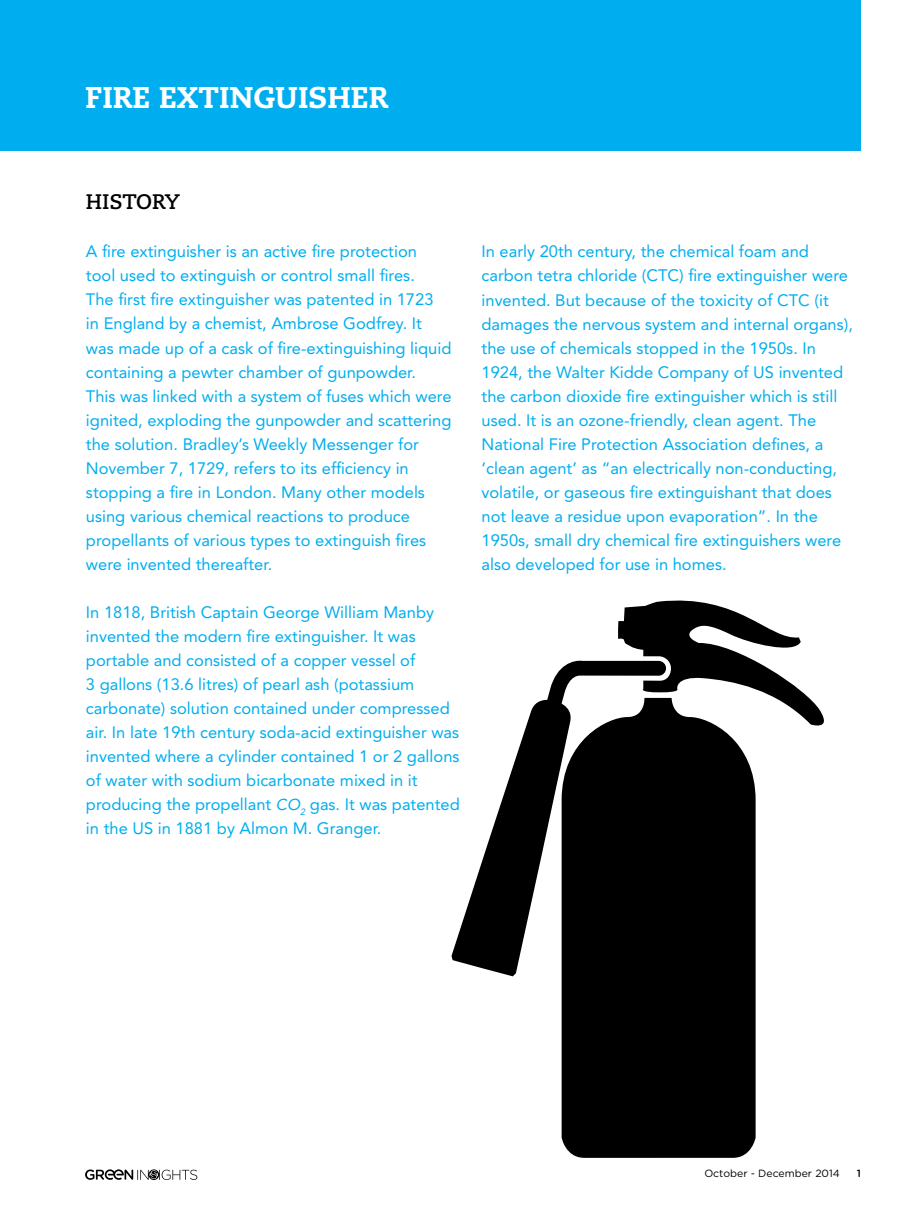
<style>
.page{position:relative;width:915px;height:1212px;background:#fff}
.page>*{position:absolute;margin:0;border:0;box-sizing:border-box;transform-origin:0 0}
.t1{font:800 30px "Caecilia LT Std";color:#fff}
.t2{font:700 21px "Caecilia LT Std";color:#000}
.t3{font:16.5px/24px "Avenir LT Std";color:#00aeef}
.t4{font:10.5px "Gotham Rounded";color:#000}
.t5{font:500 10.5px "Gotham Rounded";color:#000}
.s1{font-style:italic;font-size:15.75px}
</style>
<div class="page">
<svg style="left:85px;top:1169px;width:112px;height:11px"></svg>
<div style="left:561px;top:731px;width:194px;height:427px;background:#000"></div>
<svg style="left:618px;top:600px;width:206px;height:131px"></svg>
<svg style="left:548px;top:660px;width:117px;height:271px;fill:#000"></svg>
<svg style="left:451px;top:695px;width:122px;height:281px"></svg>
<div style="left:0;top:0;width:860px;height:151px;background:#00aeef"></div>
<h1 class="t1" style="left:85px;top:79px;width:304px">FIRE EXTINGUISHER</h1>
<p class="t2" style="left:86px;top:190px;width:96px">HISTORY</p>
<p class="t3" style="left:86px;top:240px;width:367px">A fire extinguisher is an active fire protection<br>tool used to extinguish or control small fires.<br>The first fire extinguisher was patented in 1723<br>in England by a chemist, Ambrose Godfrey. It was made up of a cask of fire-extinguishing liquid containing a pewter chamber of gunpowder.<br>This was linked with a system of fuses which were ignited, exploding the gunpowder and scattering the solution. Bradley’s Weekly Messenger for November 7, 1729, refers to its efficiency in stopping a fire in London. Many other models using various chemical reactions to produce propellants of various types to extinguish fires were invented thereafter.</p>
<p class="t3" style="left:86px;top:600px;width:375px">In 1818, British Captain George William Manby invented the modern fire extinguisher. It was portable and consisted of a copper vessel of<br>3 gallons (13.6 litres) of pearl ash (potassium carbonate) solution contained under compressed air. In late 19th century soda-acid extinguisher was invented where a cylinder contained 1 or 2 gallons of water with sodium bicarbonate mixed in it producing the propellant <span class="s1">CO</span><sub>2</sub> gas. It was patented in the US in 1881 by Almon M. Granger.</p>
<p class="t3" style="left:481px;top:240px;width:373px">In early 20th century, the chemical foam and carbon tetra chloride (CTC) fire extinguisher were invented. But because of the toxicity of CTC (it damages the nervous system and internal organs), the use of chemicals stopped in the 1950s. In 1924, the Walter Kidde Company of US invented the carbon dioxide fire extinguisher which is still used. It is an ozone-friendly, clean agent. The National Fire Protection Association defines, a ‘clean agent’ as “an electrically non-conducting, volatile, or gaseous fire extinguishant that does not leave a residue upon evaporation”. In the 1950s, small dry chemical fire extinguishers were also developed for use in homes.</p>
<p class="t4" style="left:704px;top:1166px;width:137px">October - December 2014</p>
<p class="t5" style="left:856px;top:1166px;width:6px">1</p>
</div>
